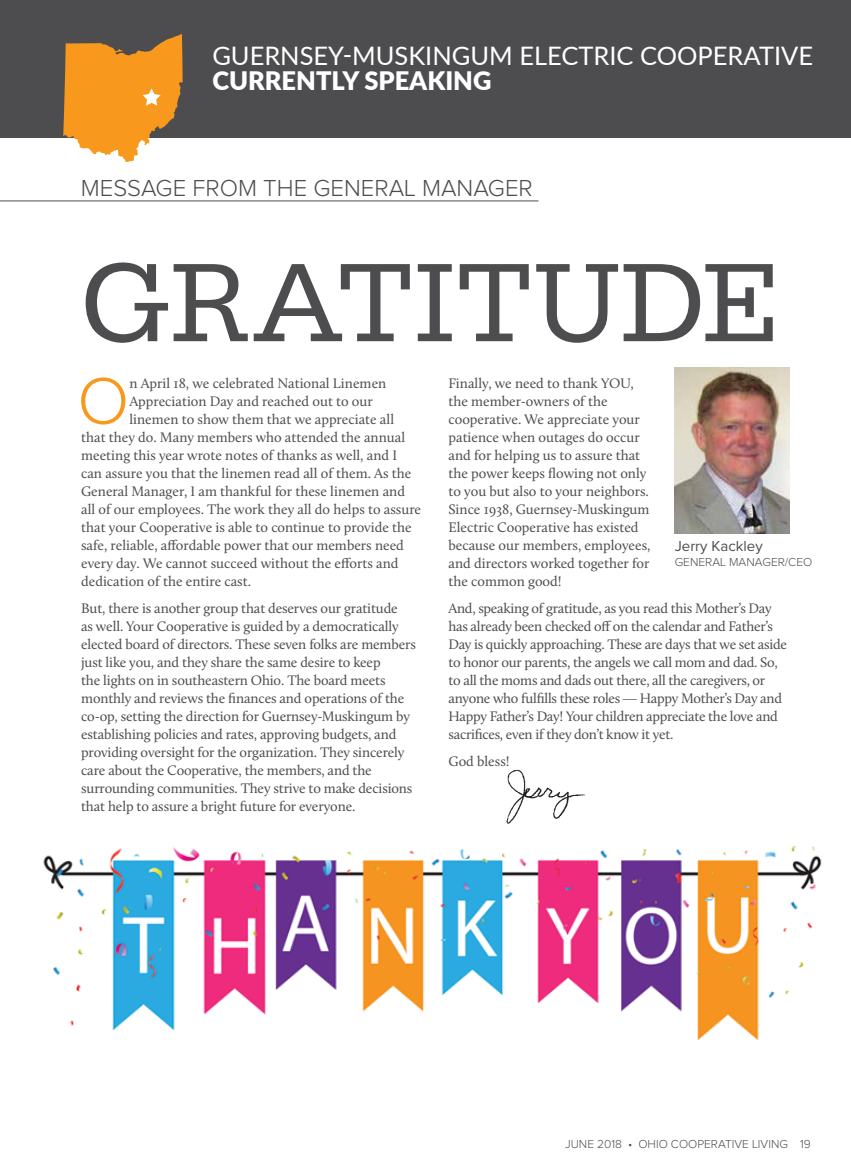
<style>
.page{position:relative;width:851px;height:1175px;background:#fff}
.page>*{position:absolute;margin:0;border:0;box-sizing:border-box;transform-origin:0 0}
.t1{font:115.5px "Serifa";letter-spacing:.005em;color:#4d4d4f}
.t2{font:300 68.25px "Proxima Nova";color:#f8991d}
.t3{font:25.5px "Lato";color:#fff}
.t4{font:900 25.5px "Lato";color:#fff}
.t5{font:300 24px "Proxima Nova";color:#4d4d4f}
.t6{font:15px "Proxima Nova";color:#4d4d4f}
.t7{font:14.25px/18px "Calluna";letter-spacing:-.01em;color:#4d4d4f}
.t8{font:300 12px "Proxima Nova";color:#4d4d4f}
.s1{font-family:"Charter"}
</style>
<div class="page">
<div style="left:0;top:0;width:850px;height:138px;background:#4d4d4f"></div>
<svg style="left:63px;top:34px;width:120px;height:128px"></svg>
<img style="left:506px;top:769px;width:80px;height:55px">
<img style="left:674px;top:368px;width:115px;height:165px">
<hr style="left:0;top:200px;width:538px;height:1px;background:#4d4d4f">
<img style="left:43px;top:846px;width:779px;height:195px">
<h3 class="t3" style="left:212px;top:37px;width:602px">GUERNSEY-MUSKINGUM ELECTRIC COOPERATIVE</h3>
<h3 class="t4" style="left:212px;top:62px;width:280px">CURRENTLY SPEAKING</h3>
<h3 class="t5" style="left:81px;top:177px;width:453px">MESSAGE FROM THE GENERAL MANAGER</h3>
<h1 class="t1" style="left:81px;top:238px;width:699px">GRATITUDE</h1>
<h2 class="t2" style="left:77px;top:370px;width:54px">O</h2>
<p class="t7" style="left:129px;top:374px;width:258px">n April 18, we celebrated National Linemen</p>
<p class="t7" style="left:448px;top:374px;width:203px">Finally, we need to thank YOU, the member-owners of the cooperative. We appreciate your patience when outages do occur and for helping us to assure that the power keeps flowing not only to you but also to your neighbors.<br>Since 1938, Guernsey-Muskingum<br>Electric Cooperative has existed because our members, employees, and directors worked together for the common good!</p>
<p class="t7" style="left:448px;top:599px;width:340px">And, speaking of gratitude, as you read this Mother’s Day has already been checked off on the calendar and Father’s Day is quickly approaching. These are days that we set aside to honor our parents, the angels we call mom and dad. So, to all the moms and dads out there, all the caregivers, or anyone who fulfills these roles <span class="s1">—</span> Happy Mother’s Day and Happy Father’s Day! Your children appreciate the love and sacrifices, even if they don’t know it yet.</p>
<p class="t7" style="left:448px;top:752px;width:63px">God bless!</p>
<p class="t7" style="left:129px;top:392px;width:245px">Appreciation Day and reached out to our</p>
<p class="t7" style="left:129px;top:410px;width:266px">linemen to show them that we appreciate all</p>
<p class="t7" style="left:81px;top:428px;width:325px">that they do. Many members who attended the annual</p>
<p class="t7" style="left:81px;top:446px;width:317px">meeting this year wrote notes of thanks as well, and I</p>
<p class="t7" style="left:81px;top:464px;width:332px">can assure you that the linemen read all of them. As the</p>
<p class="t7" style="left:81px;top:482px;width:325px">General Manager, I am thankful for these linemen and</p>
<p class="t7" style="left:81px;top:500px;width:341px">all of our employees. The work they all do helps to assure</p>
<p class="t7" style="left:81px;top:518px;width:332px">that your Cooperative is able to continue to provide the</p>
<p class="t7" style="left:81px;top:536px;width:324px">safe, reliable, affordable power that our members need</p>
<p class="t7" style="left:81px;top:554px;width:319px">every day. We cannot succeed without the efforts and</p>
<p class="t7" style="left:81px;top:572px;width:171px">dedication of the entire cast.</p>
<p class="t7" style="left:81px;top:599px;width:336px">But, there is another group that deserves our gratitude<br>as well. Your Cooperative is guided by a democratically elected board of directors. These seven folks are members just like you, and they share the same desire to keep<br>the lights on in southeastern Ohio. The board meets monthly and reviews the finances and operations of the co-op, setting the direction for Guernsey-Muskingum by establishing policies and rates, approving budgets, and providing oversight for the organization. They sincerely care about the Cooperative, the members, and the surrounding communities. They strive to make decisions that help to assure a bright future for everyone.</p>
<p class="t6" style="left:674px;top:539px;width:89px">Jerry Kackley</p>
<p class="t8" style="left:674px;top:557px;width:139px">GENERAL MANAGER/CEO</p>
<p class="t8" style="left:565px;top:1138px;width:247px">JUNE 2018 • OHIO COOPERATIVE LIVING 19</p>
</div>
